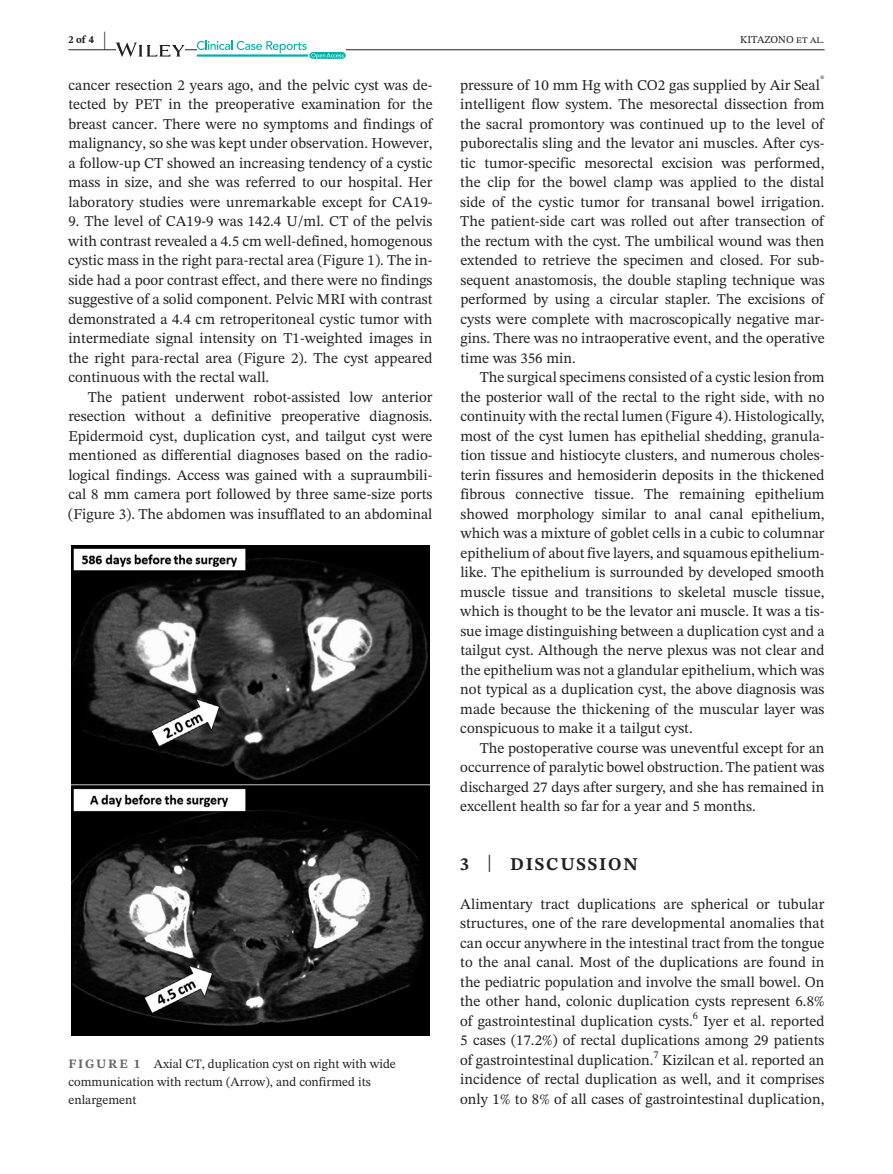
<style>
.page{position:relative;width:893px;height:1174px;background:#fff}
.page>*{position:absolute;margin:0;border:0;box-sizing:border-box;transform-origin:0 0}
.t1{font:700 18px "STIX Two Text";letter-spacing:.1em;color:#231f20}
.t2{font:15px/19.5px "STIX Two Text";color:#231f20;text-align:justify}
.t3{font:12.75px/18px "STIX Two Text";color:#231f20}
.t4{font:10.5px "STIX Two Text";color:#231f20}
.t5{font:700 10.5px "STIX Two Text";color:#231f20}
.s1{font-size:21px}
.s2{font-weight:700;color:#636366}
.s3{font-weight:400;font-size:23.7px}
</style>
<div class="page">
<hr style="left:68px;top:49px;width:756px;height:1px;background:#231f20">
<svg style="left:116px;top:43px;width:69px;height:14px"></svg>
<svg style="left:197px;top:41px;width:149px;height:18px"></svg>
<div style="left:68px;top:545px;width:365px;height:490px;background:linear-gradient(to bottom,#fff,#fff)"></div>
<img style="left:72px;top:545px;width:357px;height:490px">
<p class="t5" style="left:68px;top:32px;width:39px">2 of 4 <span class="s1">|</span></p>
<p class="t4" style="left:740px;top:32px;width:86px">KITAZONO et al.</p>
<p class="t2" style="left:68px;top:75px;width:366px">cancer resection 2 years ago, and the pelvic cyst was de&shy;tected by PET in the preoperative examination for the breast cancer. There were no symptoms and findings of malignancy, so she was kept under observation. However, a follow-up CT showed an increasing tendency of a cystic mass in size, and she was referred to our hospital. Her laboratory studies were unremarkable except for CA19-</p>
<p class="t2" style="left:68px;top:211px;width:366px">9. The level of CA19-9 was 142.4 U/ml. CT of the pelvis with contrast revealed a 4.5 cm well-defined, homogenous cystic mass in the right para-rectal area (Figure 1). The in&shy;side had a poor contrast effect, and there were no findings suggestive of a solid component. Pelvic MRI with contrast demonstrated a 4.4 cm retroperitoneal cystic tumor with intermediate signal intensity on T1-weighted images in the right para-rectal area (Figure 2). The cyst appeared continuous with the rectal wall.</p>
<p class="t2" style="left:68px;top:387px;width:366px;text-indent:20px">The patient underwent robot-assisted low anterior resection without a definitive preoperative diagnosis.<br>Epidermoid cyst, duplication cyst, and tailgut cyst were mentioned as differential diagnoses based on the radio&shy;logical findings. Access was gained with a supraumbili&shy;cal 8 mm camera port followed by three same-size ports (Figure 3). The abdomen was insufflated to an abdominal</p>
<p class="t2" style="left:460px;top:75px;width:366px">pressure of 10 mm Hg with CO2 gas supplied by Air Seal<sup>® </sup>intelligent flow system. The mesorectal dissection from the sacral promontory was continued up to the level of puborectalis sling and the levator ani muscles. After cys&shy;tic tumor-specific mesorectal excision was performed, the clip for the bowel clamp was applied to the distal side of the cystic tumor for transanal bowel irrigation.<br>The patient-side cart was rolled out after transection of the rectum with the cyst. The umbilical wound was then extended to retrieve the specimen and closed. For sub&shy;sequent anastomosis, the double stapling technique was performed by using a circular stapler. The excisions of cysts were complete with macroscopically negative mar&shy;gins. There was no intraoperative event, and the operative time was 356 min.</p>
<p class="t2" style="left:460px;top:367px;width:366px;text-indent:20px">The surgical specimens consisted of a cystic lesion from the posterior wall of the rectal to the right side, with no continuity with the rectal lumen (Figure 4). Histologically, most of the cyst lumen has epithelial shedding, granula&shy;tion tissue and histiocyte clusters, and numerous choles&shy;terin fissures and hemosiderin deposits in the thickened fibrous connective tissue. The remaining epithelium showed morphology similar to anal canal epithelium, which was a mixture of goblet cells in a cubic to columnar epithelium of about five layers, and squamous epithelium&shy;like. The epithelium is surrounded by developed smooth muscle tissue and transitions to skeletal muscle tissue, which is thought to be the levator ani muscle. It was a tis&shy;sue image distinguishing between a duplication cyst and a tailgut cyst. Although the nerve plexus was not clear and the epithelium was not a glandular epithelium, which was not typical as a duplication cyst, the above diagnosis was made because the thickening of the muscular layer was conspicuous to make it a tailgut cyst.</p>
<p class="t2" style="left:460px;top:738px;width:366px;text-indent:20px">The postoperative course was uneventful except for an occurrence of paralytic bowel obstruction. The patient was discharged 27 days after surgery, and she has remained in excellent health so far for a year and 5 months.</p>
<p class="t3" style="left:68px;top:1054px;width:329px"><span class="s2">FIGURE 1</span> Axial CT, duplication cyst on right with wide communication with rectum (Arrow), and confirmed its enlargement</p>
<p class="t1" style="left:460px;top:851px;width:179px">3 <span class="s3">|</span> DISCUSSION</p>
<p class="t2" style="left:460px;top:894px;width:366px">Alimentary tract duplications are spherical or tubular structures, one of the rare developmental anomalies that can occur anywhere in the intestinal tract from the tongue to the anal canal. Most of the duplications are found in the pediatric population and involve the small bowel. On the other hand, colonic duplication cysts represent 6.8% of gastrointestinal duplication cysts.</p>
<p class="t4" style="left:693px;top:1008px;width:7px">6</p>
<p class="t2" style="left:460px;top:1011px;width:366px;text-indent:243px">Iyer et al. reported 5 cases (17.2%) of rectal duplications among 29 patients of gastrointestinal duplication.</p>
<p class="t4" style="left:653px;top:1047px;width:7px">7</p>
<p class="t2" style="left:460px;top:1050px;width:366px;text-indent:202px">Kizilcan et al. reported an incidence of rectal duplication as well, and it comprises only 1% to 8% of all cases of gastrointestinal duplication,</p>
</div>
